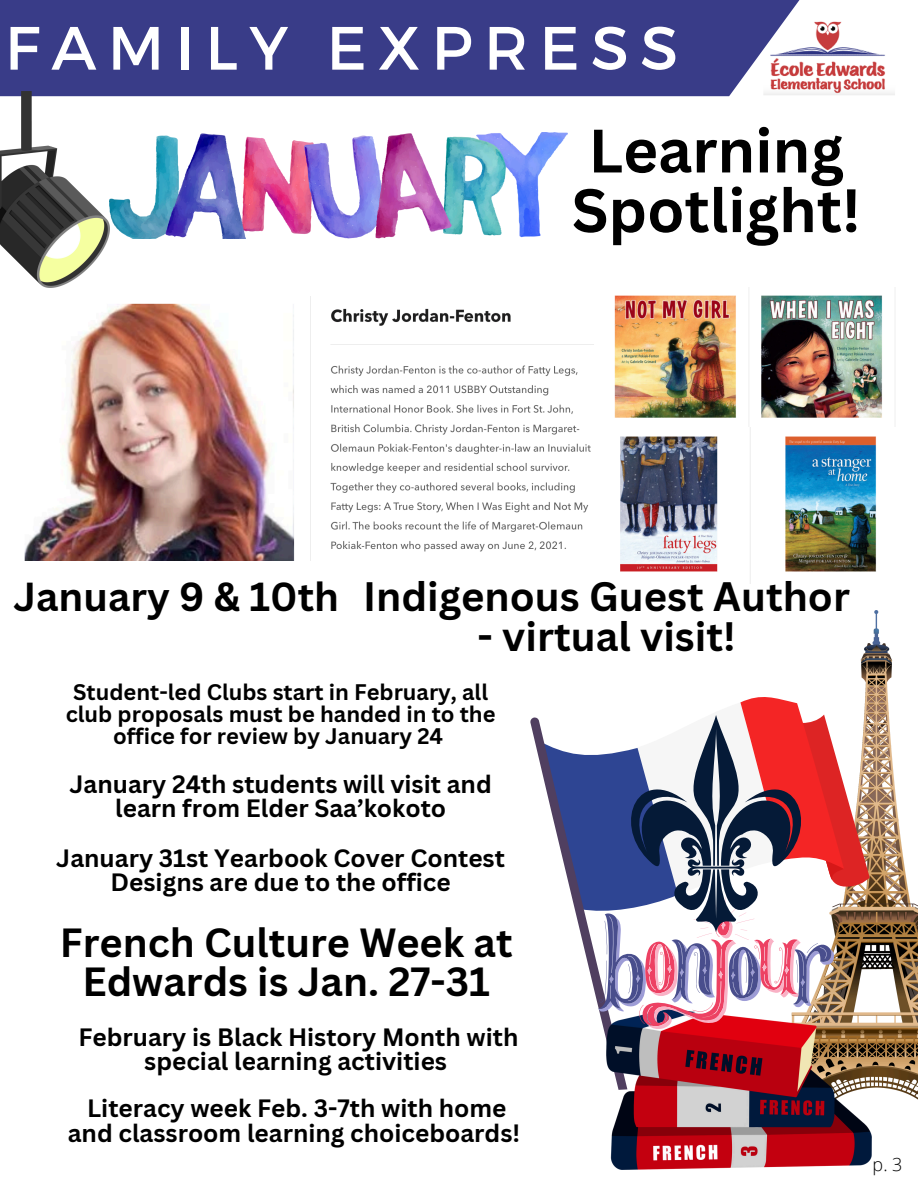
<style>
.page{position:relative;width:918px;height:1188px;background:#fff}
.page>*{position:absolute;margin:0;border:0;box-sizing:border-box;transform-origin:0 0}
.t1{font:61.05px "Montserrat";letter-spacing:.185em;color:#fff}
.t2{font:700 59.85px/59.7px "Canva Sans";color:#000}
.t3{font:700 40.05px "Canva Sans";color:#000}
.t4{font:700 39.6px/39.6px "Canva Sans";color:#000;text-align:center}
.t5{font:700 39.45px "Canva Sans";color:#000}
.t6{font:700 24.45px/24.5px "Canva Sans";color:#000;text-align:center}
.t7{font:700 21.9px/21.9px "Canva Sans";color:#000;text-align:center}
.t8{font:300 18px "Open Sans";color:#000}
</style>
<div class="page">
<img style="left:799px;top:21px;width:96px;height:74px">
<div style="left:0;top:0;width:799px;height:96px;background:#393c88"></div>
<img style="left:24px;top:296px;width:570px;height:265px">
<img style="left:109px;top:132px;width:458px;height:106px">
<img style="left:0;top:92px;width:109px;height:196px">
<img style="left:860px;top:611px;width:58px;height:489px">
<img style="left:610px;top:1009px;width:261px;height:160px">
<img style="left:614px;top:295px;width:268px;height:133px">
<img style="left:620px;top:428px;width:256px;height:155px">
<svg style="left:530px;top:693px;width:340px;height:397px"></svg>
<svg style="left:612px;top:715px;width:208px;height:217px"></svg>
<h1 class="t1" style="left:5px;top:8px;width:675px">FAMILY EXPRESS</h1>
<p class="t2" style="left:572px;top:119px;width:290px">Learning<br>Spotlight!</p>
<p class="t5" style="left:13px;top:569px;width:327px">January 9 &amp; 10th</p>
<p class="t3" style="left:363px;top:569px;width:488px">Indigenous Guest Author</p>
<p class="t3" style="left:478px;top:609px;width:260px">- virtual visit!</p>
<p class="t7" style="left:66px;top:681px;width:431px">Student-led Clubs start in February, all club proposals must be handed in to the office for review by January 24</p>
<p class="t6" style="left:70px;top:771px;width:424px">January 24th students will visit and learn from Elder Saa’kokoto</p>
<p class="t6" style="left:56px;top:845px;width:450px">January 31st Yearbook Cover Contest<br>Designs are due to the office</p>
<h2 class="t4" style="left:60px;top:922px;width:454px">French Culture Week at<br>Edwards is Jan. 27-31</h2>
<h3 class="t6" style="left:78px;top:1024px;width:442px">February is Black History Month with special learning activities</h3>
<h3 class="t6" style="left:68px;top:1096px;width:454px">Literacy week Feb. 3-7th with home and classroom learning choiceboards!</h3>
<p class="t8" style="left:873px;top:1152px;width:31px">p. 3</p>
</div>
